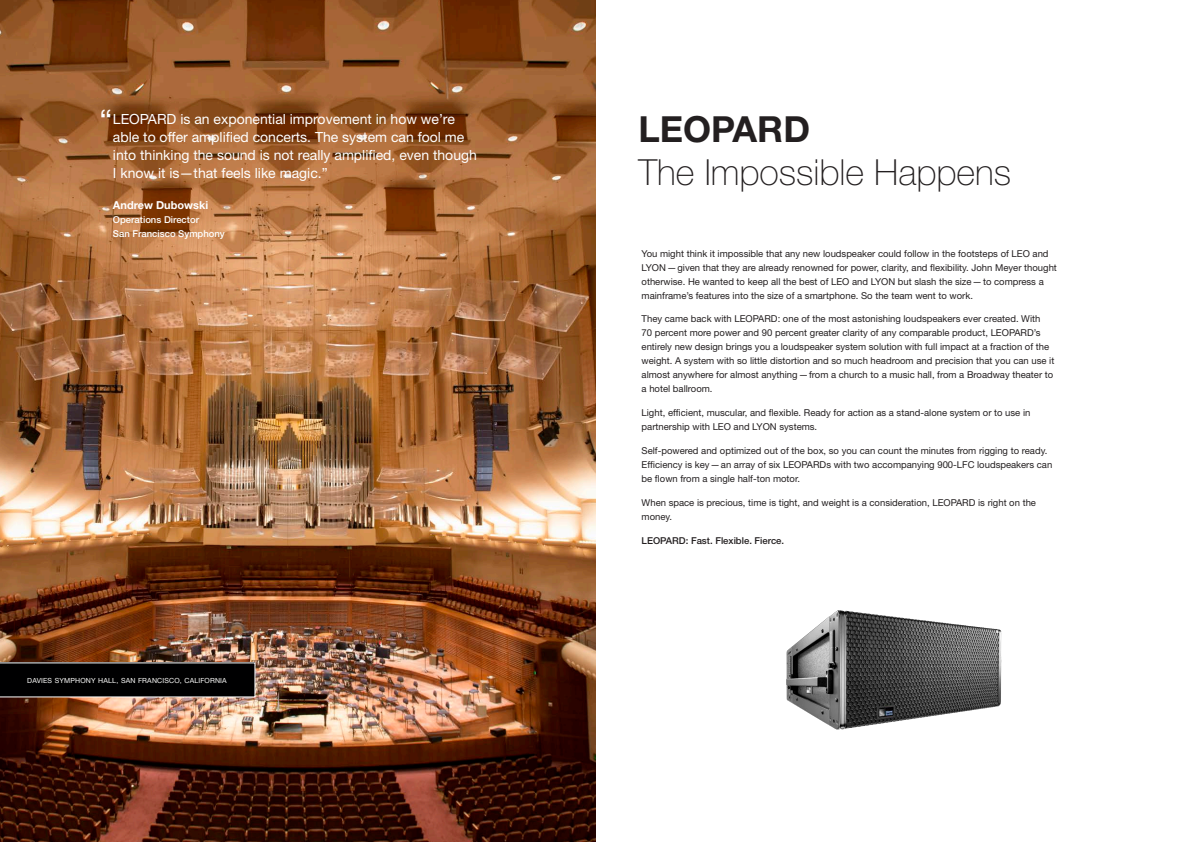
<style>
.page{position:relative;width:1191px;height:842px;background:#fff}
.page>*{position:absolute;margin:0;border:0;box-sizing:border-box;transform-origin:0 0}
.Heading_1{font:100 36px "Helvetica Neue";color:#231f20}
.t1{font:700 36px "Helvetica Neue";color:#231f20}
.Text{font:30px "Helvetica Neue";color:#fff}
.Text-2{font:14px/18px "Helvetica Neue";color:#fff}
.Text-3{font:700 11px "Helvetica Neue";color:#fff}
.Text-4{font:9.5px/14px "Helvetica Neue";color:#231f20}
.Text-5{font:500 9.5px/14px "Helvetica Neue";color:#fff}
.Text-6{font:500 9.5px "Helvetica Neue";color:#231f20}
.Text-7{font:7px "Helvetica Neue";letter-spacing:.025em;color:#fff}
</style>
<div class="page">
<img style="left:0;top:0;width:595px;height:842px">
<div style="left:0;top:663px;width:255px;height:34px;background:#000001"></div>
<img style="left:786px;top:610px;width:216px;height:120px">
<p class="Text" style="left:99px;top:102px;width:14px">“</p>
<p class="Text-2" style="left:113px;top:110px;width:365px">LEOPARD is an exponential improvement in how we’re able to offer amplified concerts. The system can fool me into thinking the sound is not really amplified, even though I know it is—that feels like magic.”</p>
<p class="Text-3" style="left:113px;top:199px;width:97px">Andrew Dubowski</p>
<p class="Text-5" style="left:113px;top:213px;width:113px">Operations Director<br>San Francisco Symphony</p>
<p class="Text-7" style="left:27px;top:675px;width:201px">DAVIES SYMPHONY HALL, SAN FRANCISCO, CALIFORNIA</p>
<p class="t1" style="left:638px;top:106px;width:173px">LEOPARD</p>
<p class="Heading_1" style="left:638px;top:151px;width:374px">The Impossible Happens</p>
<p class="Text-4" style="left:641px;top:246px;width:417px">You might think it impossible that any new loudspeaker could follow in the footsteps of LEO and LYON—given that they are already renowned for power, clarity, and flexibility. John Meyer thought otherwise. He wanted to keep all the best of LEO and LYON but slash the size—to compress a mainframe’s features into the size of a smartphone. So the team went to work.</p>
<p class="Text-4" style="left:641px;top:312px;width:414px">They came back with LEOPARD: one of the most astonishing loudspeakers ever created. With<br>70 percent more power and 90 percent greater clarity of any comparable product, LEOPARD’s entirely new design brings you a loudspeaker system solution with full impact at a fraction of the weight. A system with so little distortion and so much headroom and precision that you can use it almost anywhere for almost anything—from a church to a music hall, from a Broadway theater to a hotel ballroom.</p>
<p class="Text-4" style="left:641px;top:406px;width:390px">Light, efficient, muscular, and flexible. Ready for action as a stand-alone system or to use in partnership with LEO and LYON systems.</p>
<p class="Text-4" style="left:641px;top:444px;width:412px">Self-powered and optimized out of the box, so you can count the minutes from rigging to ready.<br>Efficiency is key—an array of six LEOPARDs with two accompanying 900-LFC loudspeakers can be flown from a single half-ton motor.</p>
<p class="Text-4" style="left:641px;top:496px;width:396px">When space is precious, time is tight, and weight is a consideration, LEOPARD is right on the money.</p>
<p class="Text-6" style="left:641px;top:535px;width:144px">LEOPARD: Fast. Flexible. Fierce.</p>
</div>
